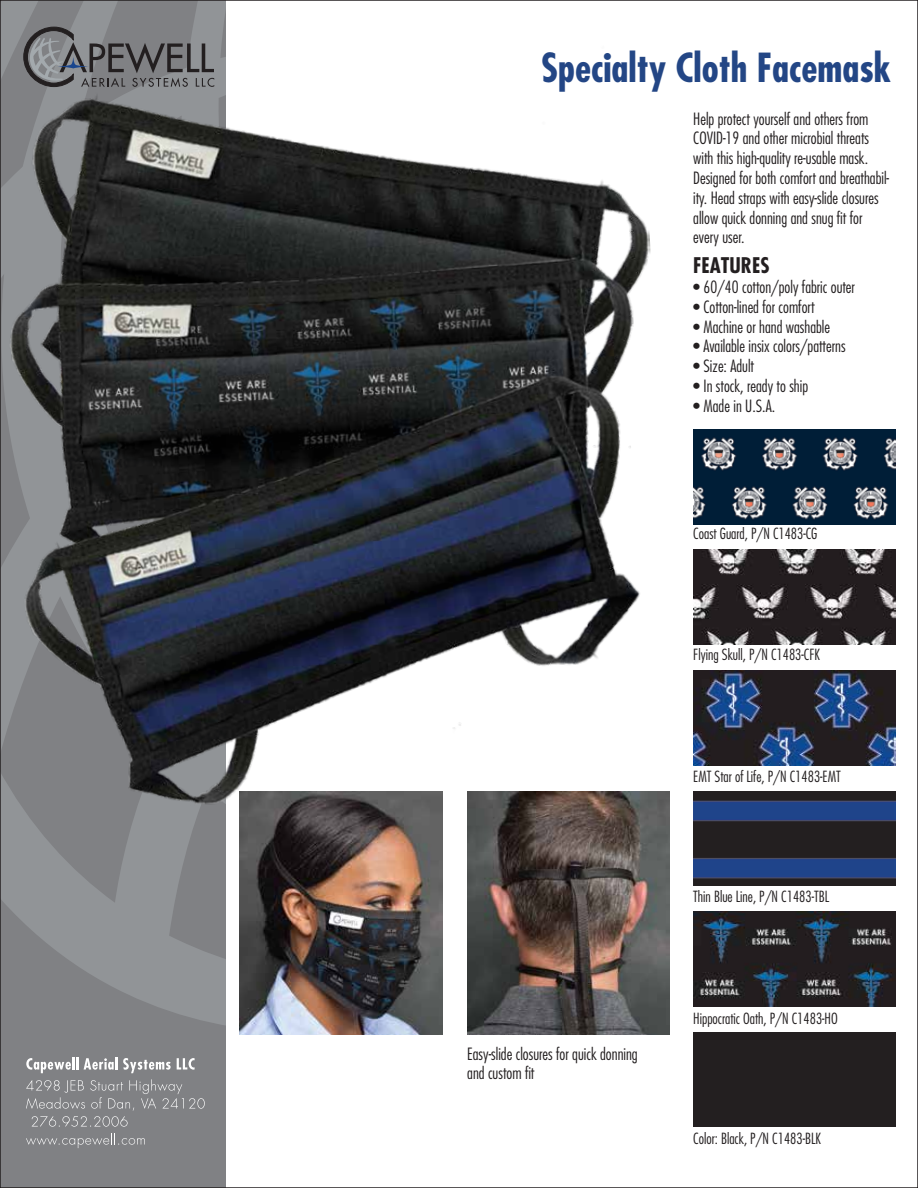
<style>
.page{position:relative;width:918px;height:1188px;background:#fff}
.page>*{position:absolute;margin:0;border:0;box-sizing:border-box;transform-origin:0 0}
.t1{font:700 condensed 39px "Futura Std";color:#234685}
.t2{font:700 condensed 21px "Futura Std";color:#231f20}
.t3{font:300 condensed 16.5px/19.8px "Futura Std";color:#231f20}
.t4{font:300 condensed 15px "Futura Std";color:#231f20}
</style>
<div class="page">
<div style="left:0;top:0;width:225px;height:1188px;background:#808184"></div>
<svg style="left:3px;top:3px;width:222px;height:1071px"></svg>
<svg style="left:23px;top:27px;width:191px;height:17px"></svg>
<svg style="left:26px;top:1057px;width:52px;height:16px"></svg>
<svg style="left:84px;top:1057px;width:33px;height:13px"></svg>
<svg style="left:123px;top:1058px;width:48px;height:15px"></svg>
<svg style="left:177px;top:1058px;width:18px;height:12px"></svg>
<svg style="left:26px;top:1079px;width:179px;height:48px"></svg>
<svg style="left:26px;top:1133px;width:119px;height:15px"></svg>
<img style="left:693px;top:429px;width:203px;height:95px">
<img style="left:693px;top:550px;width:203px;height:95px">
<img style="left:693px;top:671px;width:203px;height:94px">
<img style="left:693px;top:791px;width:203px;height:95px">
<img style="left:693px;top:912px;width:203px;height:94px">
<div style="left:693px;top:1032px;width:203px;height:95px;background:#231f20"></div>
<img style="left:467px;top:815px;width:203px;height:219px">
<img style="left:240px;top:815px;width:203px;height:219px">
<img style="left:0;top:44px;width:670px;height:771px">
<h1 class="t1" style="left:541px;top:44px;width:352px">Specialty Cloth Facemask</h1>
<p class="t3" style="left:693px;top:109px;width:197px">Help protect yourself and others from COVID-19 and other microbial threats with this high-quality re-usable mask.<br>Designed for both comfort and breathabil&shy;ity. Head straps with easy-slide closures allow quick donning and snug fit for every user.</p>
<p class="t2" style="left:693px;top:252px;width:78px">FEATURES</p>
<p class="t3" style="left:693px;top:277px;width:163px">• 60/40 cotton/poly fabric outer</p>
<p class="t3" style="left:693px;top:297px;width:123px">• Cotton-lined for comfort</p>
<p class="t3" style="left:693px;top:317px;width:138px">• Machine or hand washable</p>
<p class="t3" style="left:693px;top:336px;width:154px">• Available insix colors/patterns</p>
<p class="t3" style="left:693px;top:356px;width:62px">• Size: Adult</p>
<p class="t3" style="left:693px;top:376px;width:116px">• In stock, ready to ship</p>
<p class="t3" style="left:693px;top:396px;width:83px">• Made in U.S.A.</p>
<p class="t4" style="left:693px;top:524px;width:126px">Coast Guard, P/N C1483-CG</p>
<p class="t4" style="left:693px;top:646px;width:128px">Flying Skull, P/N C1483-CFK</p>
<p class="t4" style="left:693px;top:768px;width:149px">EMT Star of Life, P/N C1483-EMT</p>
<p class="t4" style="left:693px;top:887px;width:137px">Thin Blue Line, P/N C1483-TBL</p>
<p class="t3" style="left:467px;top:1044px;width:172px">Easy-slide closures for quick donning and custom fit</p>
<p class="t4" style="left:693px;top:1009px;width:146px">Hippocratic Oath, P/N C1483-HO</p>
<p class="t4" style="left:693px;top:1130px;width:129px">Color: Black, P/N C1483-BLK</p>
</div>
